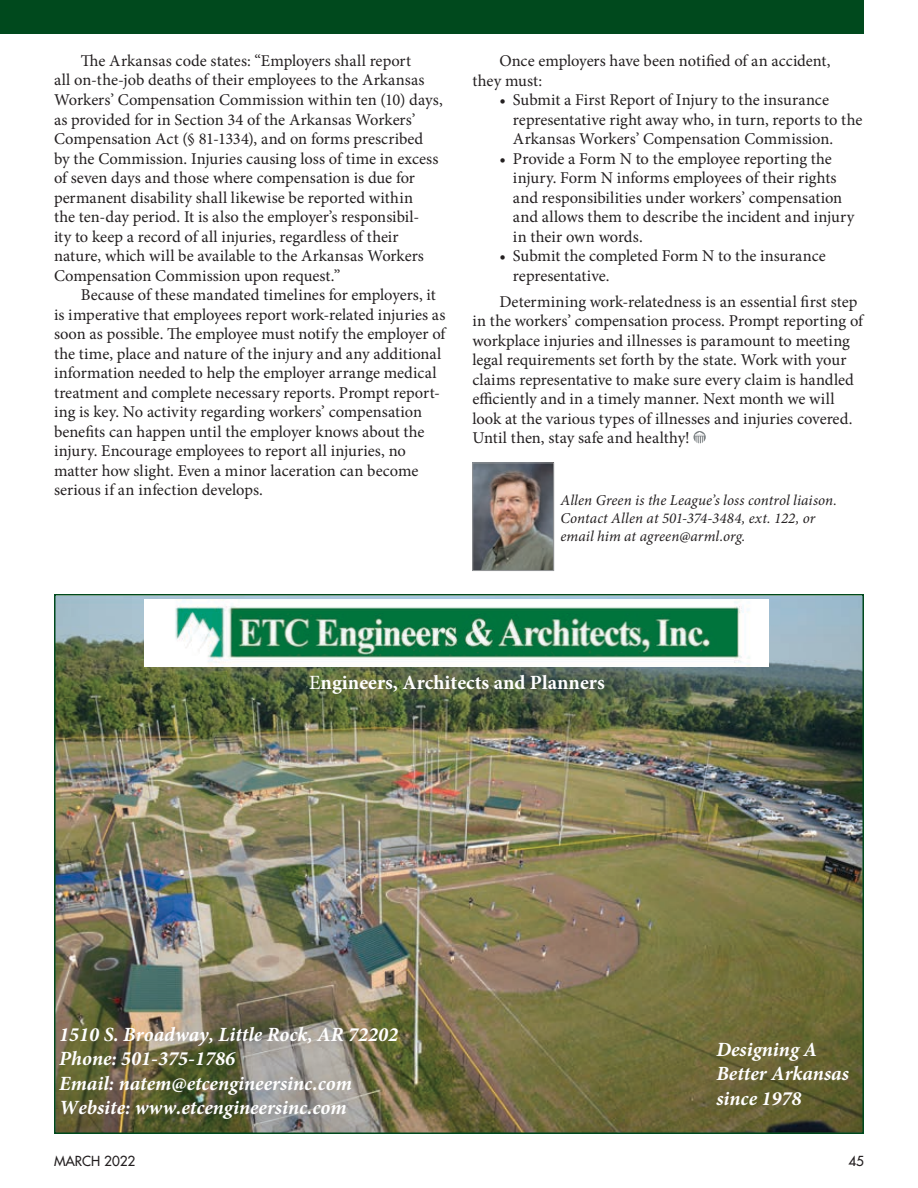
<style>
.page{position:relative;width:918px;height:1188px;background:#fff}
.page>*{position:absolute;margin:0;border:0;box-sizing:border-box;transform-origin:0 0}
.t1{font:italic 700 20.25px/24.3px "Minion Pro";color:#fff}
.t2{font:700 20.25px "Minion Pro";color:#fff}
.t3{font:16.5px/19.5px "Minion Pro";color:#231f20}
.t4{font:italic 15px/18px "Minion Pro";letter-spacing:.005em;color:#231f20}
.t5{font:500 13.5px "Futura LT Pro";color:#231f20}
.s1{font-weight:400}
</style>
<div class="page">
<div style="left:0;top:0;width:864px;height:34px;background:#00491d"></div>
<img style="left:57px;top:597px;width:804px;height:534px">
<img style="left:144px;top:599px;width:625px;height:67px">
<svg style="left:693px;top:431px;width:13px;height:12px"></svg>
<img style="left:474px;top:465px;width:78px;height:104px">
<div style="left:472px;top:463px;width:82px;height:108px;border:1px solid #949698"></div>
<p class="t3" style="left:54px;top:51px;width:390px;text-indent:27px">The Arkansas code states: “Employers shall report<br>all on-the-job deaths of their employees to the Arkansas Workers’ Compensation Commission within ten (10) days, as provided for in Section 34 of the Arkansas Workers’ Compensation Act (§ 81-1334), and on forms prescribed by the Commission. Injuries causing loss of time in excess of seven days and those where compensation is due for permanent disability shall likewise be reported within<br>the ten-day period. It is also the employer’s responsibil-<br>ity to keep a record of all injuries, regardless of their nature, which will be available to the Arkansas Workers Compensation Commission upon request.”</p>
<p class="t3" style="left:54px;top:285px;width:393px;text-indent:27px">Because of these mandated timelines for employers, it is imperative that employees report work-related injuries as soon as possible. The employee must notify the employer of the time, place and nature of the injury and any additional information needed to help the employer arrange medical treatment and complete necessary reports. Prompt report&shy;ing is key. No activity regarding workers’ compensation benefits can happen until the employer knows about the injury. Encourage employees to report all injuries, no matter how slight. Even a minor laceration can become serious if an infection develops.</p>
<p class="t3" style="left:473px;top:51px;width:360px;text-indent:27px">Once employers have been notified of an accident, they must:</p>
<p class="t3" style="left:513px;top:90px;width:351px;text-indent:-13px">• Submit a First Report of Injury to the insurance representative right away who, in turn, reports to the<br>Arkansas Workers’ Compensation Commission.</p>
<p class="t3" style="left:513px;top:149px;width:343px;text-indent:-13px">• Provide a Form N to the employee reporting the injury. Form N informs employees of their rights and responsibilities under workers’ compensation and allows them to describe the incident and injury in their own words.</p>
<p class="t3" style="left:513px;top:246px;width:314px;text-indent:-13px">• Submit the completed Form N to the insurance representative.</p>
<p class="t3" style="left:472px;top:292px;width:392px;text-indent:27px">Determining work-relatedness is an essential first step in the workers’ compensation process. Prompt reporting of workplace injuries and illnesses is paramount to meeting legal requirements set forth by the state. Work with your claims representative to make sure every claim is handled efficiently and in a timely manner. Next month we will look at the various types of illnesses and injuries covered.<br>Until then, stay safe and healthy!</p>
<p class="t4" style="left:560px;top:491px;width:278px">Allen Green is the League’s loss control liaison.<br>Contact Allen at 501-374-3484, ext. 122, or email him at agreen@arml.org.</p>
<p class="t2" style="left:309px;top:668px;width:297px"><span class="s1">E</span>ngineers, Architects and Planners</p>
<p class="t1" style="left:59px;top:1022px;width:340px">1510 S. Broadway, Little Rock, AR 72202<br>Phone: 501-375-1786<br>Email: natem@etcengineersinc.com Website: www.etcengineersinc.com</p>
<p class="t1" style="left:716px;top:1037px;width:134px">Designing A<br>Better Arkansas since 1978</p>
<p class="t5" style="left:54px;top:1151px;width:83px">MARCH 2022</p>
<p class="t5" style="left:848px;top:1151px;width:17px">45</p>
</div>
